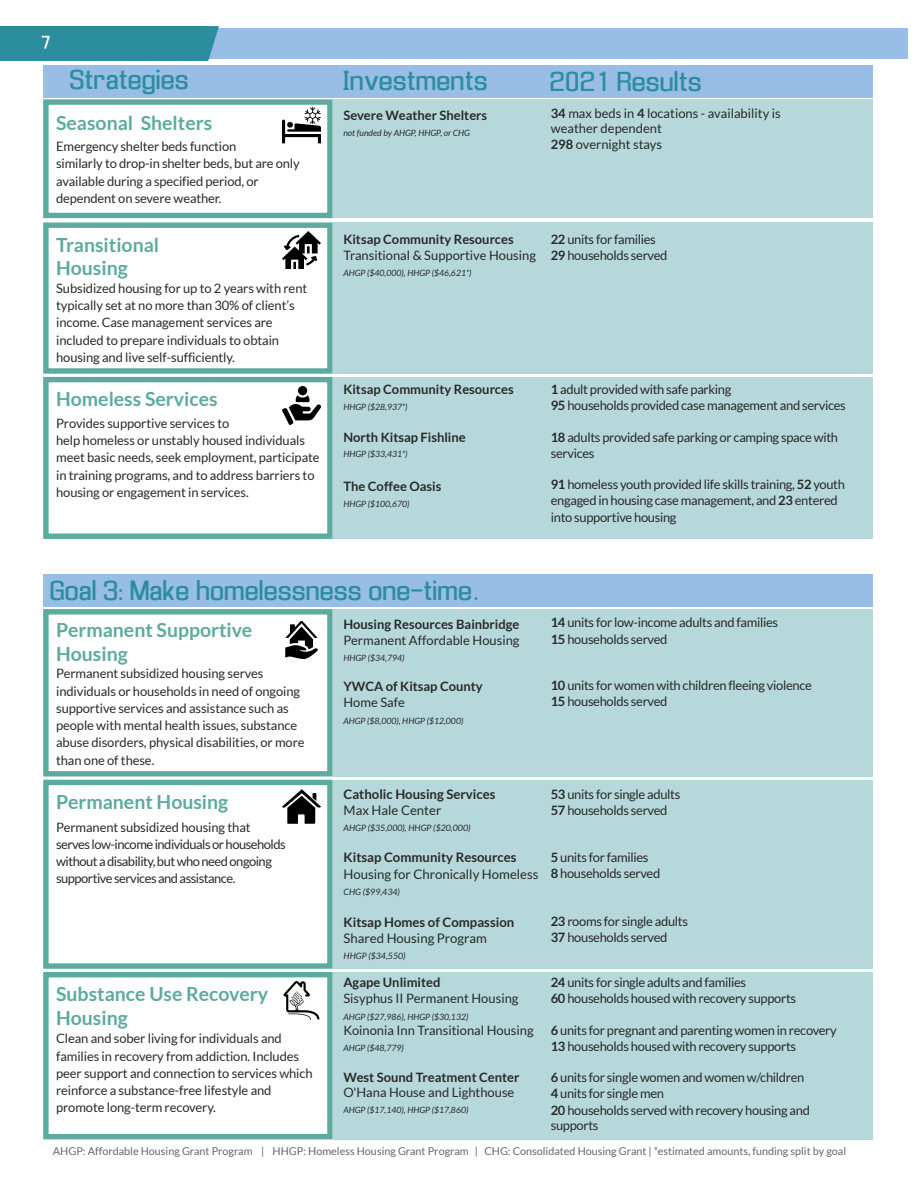
<style>
.page{position:relative;width:918px;height:1188px;background:#fff}
.page>*{position:absolute;margin:0;border:0;box-sizing:border-box;transform-origin:0 0}
.t1{font:25.95px "Enigmatic";color:#2c8d9e}
.t2{font:700 19.5px/23.7px "Lato";color:#5daa9e}
.t3{font:700 13.2px "Lato";color:#292929}
.t4{font:13.2px "Lato";color:#292929}
.t5{font:12.9px/17.2px "Lato";letter-spacing:-.01em;color:#292929}
.t6{font:700 12.9px "Lato";color:#292929}
.t7{font:12.9px/17.2px "Lato";letter-spacing:-.04em;color:#292929}
.t8{font:10.8px "Lato";color:#666}
.t9{font:italic 8.85px "Lato";color:#292929}
.t10{font:italic 8.7px "Lato";color:#292929}
.s1{font-weight:700}
</style>
<div class="page">
<div style="left:0;top:28px;width:907px;height:30px;background:#98bde7"></div>
<hr style="left:0;top:26px;width:2px;height:34px;background:#2c8d9e">
<div style="left:2px;top:26px;width:205px;height:34px;background:#2c8d9e"></div>
<svg style="left:207px;top:26px;width:12px;height:34px"></svg>
<svg style="left:42px;top:36px;width:8px;height:13px"></svg>
<div style="left:333px;top:609px;width:540px;height:168px;background:#b7d8db"></div>
<div style="left:43px;top:609px;width:290px;height:168px;border:5px solid #5daa9e"></div>
<img style="left:285px;top:621px;width:33px;height:38px">
<div style="left:333px;top:780px;width:540px;height:189px;background:#b7d8db"></div>
<div style="left:43px;top:780px;width:290px;height:189px;border:5px solid #5daa9e"></div>
<img style="left:283px;top:789px;width:38px;height:35px">
<div style="left:333px;top:222px;width:540px;height:152px;background:#b7d8db"></div>
<div style="left:43px;top:222px;width:290px;height:152px;border:5px solid #5daa9e"></div>
<img style="left:283px;top:231px;width:38px;height:38px">
<div style="left:43px;top:575px;width:830px;height:32px;background:#98bde7"></div>
<div style="left:333px;top:377px;width:540px;height:162px;background:#b7d8db"></div>
<div style="left:43px;top:377px;width:290px;height:162px;border:5px solid #5daa9e"></div>
<img style="left:283px;top:387px;width:38px;height:37px">
<div style="left:43px;top:65px;width:830px;height:32px;background:#98bde7"></div>
<div style="left:333px;top:972px;width:540px;height:167px;background:#b7d8db"></div>
<div style="left:43px;top:972px;width:290px;height:167px;border:5px solid #5daa9e"></div>
<img style="left:283px;top:982px;width:37px;height:38px">
<div style="left:333px;top:99px;width:540px;height:119px;background:#b7d8db"></div>
<div style="left:43px;top:99px;width:290px;height:119px;border:5px solid #5daa9e"></div>
<img style="left:283px;top:113px;width:38px;height:31px">
<svg style="left:305px;top:107px;width:16px;height:17px"></svg>
<h1 class="t1" style="left:70px;top:68px;width:121px">Strategies</h1>
<h1 class="t1" style="left:344px;top:69px;width:146px">Investments</h1>
<h1 class="t1" style="left:551px;top:70px;width:154px">2021 Results</h1>
<h2 class="t2" style="left:56px;top:110px;width:158px">Seasonal Shelters</h2>
<p class="t6" style="left:343px;top:107px;width:145px">Severe Weather Shelters</p>
<p class="t10" style="left:343px;top:127px;width:128px">not funded by AHGP, HHGP, or CHG</p>
<p class="t5" style="left:56px;top:138px;width:245px">Emergency shelter beds function<br>similarly to drop-in shelter beds, but are only available during a specified period, or dependent on severe weather.</p>
<h2 class="t2" style="left:56px;top:232px;width:105px">Transitional<br>Housing</h2>
<p class="t6" style="left:343px;top:231px;width:172px">Kitsap Community Resources</p>
<p class="t5" style="left:343px;top:247px;width:194px">Transitional &amp; Supportive Housing</p>
<p class="t10" style="left:343px;top:268px;width:130px">AHGP ($40,000), HHGP ($46,621*)</p>
<p class="t5" style="left:56px;top:279px;width:253px">Subsidized housing for up to 2 years with rent typically set at no more than 30% of client’s income. Case management services are included to prepare individuals to obtain housing and live self-sufficiently.</p>
<h2 class="t2" style="left:56px;top:387px;width:163px">Homeless Services</h2>
<p class="t5" style="left:56px;top:414px;width:265px">Provides supportive services to<br>help homeless or unstably housed individuals meet basic needs, seek employment, participate in training programs, and to address barriers to housing or engagement in services.</p>
<p class="t6" style="left:343px;top:381px;width:172px">Kitsap Community Resources</p>
<p class="t10" style="left:343px;top:402px;width:66px">HHGP ($28,937*)</p>
<p class="t6" style="left:343px;top:429px;width:124px">North Kitsap Fishline</p>
<p class="t10" style="left:343px;top:448px;width:66px">HHGP ($33,431*)</p>
<p class="t6" style="left:343px;top:479px;width:99px">The Coffee Oasis</p>
<p class="t10" style="left:343px;top:498px;width:68px">HHGP ($100,670)</p>
<p class="t5" style="left:551px;top:105px;width:231px;line-height:15.6px"><span class="s1">34</span> max beds in <span class="s1">4</span> locations - availability is weather dependent<br><span class="s1">298</span> overnight stays</p>
<p class="t5" style="left:551px;top:231px;width:118px;line-height:16.2px"><span class="s1">22</span> units for families<br><span class="s1">29</span> households served</p>
<p class="t5" style="left:551px;top:381px;width:297px;line-height:16.2px"><span class="s1">1</span> adult provided with safe parking<br><span class="s1">95</span> households provided case management and services</p>
<p class="t5" style="left:551px;top:429px;width:289px;line-height:16.2px"><span class="s1">18</span> adults provided safe parking or camping space with services</p>
<p class="t5" style="left:551px;top:476px;width:296px;line-height:16.2px"><span class="s1">91</span> homeless youth provided life skills training, <span class="s1">52</span> youth engaged in housing case management, and <span class="s1">23</span> entered into supportive housing</p>
<h1 class="t1" style="left:51px;top:580px;width:430px">Goal 3: Make homelessness one-time.</h1>
<h2 class="t2" style="left:56px;top:618px;width:198px">Permanent Supportive<br>Housing</h2>
<p class="t6" style="left:343px;top:616px;width:177px">Housing Resources Bainbridge</p>
<p class="t5" style="left:343px;top:631px;width:178px">Permanent Affordable Housing</p>
<p class="t10" style="left:343px;top:652px;width:63px">HHGP ($34,794)</p>
<p class="t6" style="left:343px;top:678px;width:141px">YWCA of Kitsap County</p>
<p class="t5" style="left:343px;top:694px;width:63px">Home Safe</p>
<p class="t10" style="left:343px;top:715px;width:121px">AHGP ($8,000), HHGP ($12,000)</p>
<p class="t5" style="left:56px;top:665px;width:250px">Permanent subsidized housing serves individuals or households in need of ongoing supportive services and assistance such as people with mental health issues, substance abuse disorders, physical disabilities, or more than one of these.</p>
<h2 class="t2" style="left:56px;top:790px;width:174px">Permanent Housing</h2>
<p class="t3" style="left:344px;top:785px;width:153px">Catholic Housing Services</p>
<p class="t4" style="left:344px;top:802px;width:99px">Max Hale Center</p>
<p class="t9" style="left:344px;top:823px;width:128px">AHGP ($35,000), HHGP ($20,000)</p>
<p class="t3" style="left:344px;top:849px;width:174px">Kitsap Community Resources</p>
<p class="t4" style="left:344px;top:866px;width:197px">Housing for Chronically Homeless</p>
<p class="t9" style="left:344px;top:886px;width:58px">CHG ($99,434)</p>
<p class="t3" style="left:344px;top:914px;width:172px">Kitsap Homes of Compassion</p>
<p class="t4" style="left:344px;top:930px;width:145px">Shared Housing Program</p>
<p class="t9" style="left:344px;top:950px;width:64px">HHGP ($34,550)</p>
<p class="t7" style="left:56px;top:818px;width:231px">Permanent subsidized housing that serves low-incomeindividualsorhouseholds withoutadisability,butwhoneedongoing supportiveservicesandassistance.</p>
<p class="t5" style="left:551px;top:614px;width:229px;line-height:16.2px"><span class="s1">14</span> units for low-income adults and families<br><span class="s1">15</span> households served</p>
<p class="t5" style="left:551px;top:677px;width:263px;line-height:16.2px"><span class="s1">10</span> units for women with children fleeing violence<br><span class="s1">15</span> households served</p>
<p class="t5" style="left:551px;top:786px;width:131px;line-height:16.2px"><span class="s1">53</span> units for single adults<br><span class="s1">57</span> households served</p>
<p class="t5" style="left:551px;top:849px;width:111px;line-height:16.2px"><span class="s1">5</span> units for families<br><span class="s1">8</span> households served</p>
<p class="t5" style="left:551px;top:912px;width:139px;line-height:16.2px"><span class="s1">23</span> rooms for single adults<br><span class="s1">37</span> households served</p>
<p class="t6" style="left:343px;top:974px;width:99px">Agape Unlimited</p>
<p class="t5" style="left:343px;top:990px;width:177px">Sisyphus II Permanent Housing</p>
<p class="t10" style="left:343px;top:1011px;width:126px">AHGP ($27,986), HHGP ($30,132)</p>
<p class="t5" style="left:343px;top:1021px;width:192px">Koinonia Inn Transitional Housing</p>
<p class="t10" style="left:343px;top:1042px;width:62px">AHGP ($48,779)</p>
<p class="t6" style="left:343px;top:1069px;width:177px">West Sound Treatment Center</p>
<p class="t5" style="left:343px;top:1084px;width:172px">O'Hana House and Lighthouse</p>
<p class="t10" style="left:343px;top:1105px;width:126px">AHGP ($17,140), HHGP ($17,860)</p>
<p class="t5" style="left:551px;top:974px;width:247px;line-height:16.2px"><span class="s1">24</span> units for single adults and families<br><span class="s1">60</span> households housed with recovery supports</p>
<p class="t5" style="left:551px;top:1022px;width:288px;line-height:16.2px"><span class="s1">6</span> units for pregnant and parenting women in recovery<br><span class="s1">13</span> households housed with recovery supports</p>
<p class="t5" style="left:551px;top:1069px;width:261px;line-height:15.9px"><span class="s1">6</span> units for single women and women w/children<br><span class="s1">4</span> units for single men<br><span class="s1">20</span> households served with recovery housing and supports</p>
<p class="t8" style="left:53px;top:1144px;width:795px">AHGP: Affordable Housing Grant Program | HHGP: Homeless Housing Grant Program | CHG: Consolidated Housing Grant | *estimated amounts, funding split by goal</p>
<h2 class="t2" style="left:56px;top:982px;width:213px">Substance Use Recovery<br>Housing</h2>
<p class="t5" style="left:56px;top:1030px;width:258px">Clean and sober living for individuals and families in recovery from addiction. Includes peer support and connection to services which reinforce a substance-free lifestyle and promote long-term recovery.</p>
</div>
